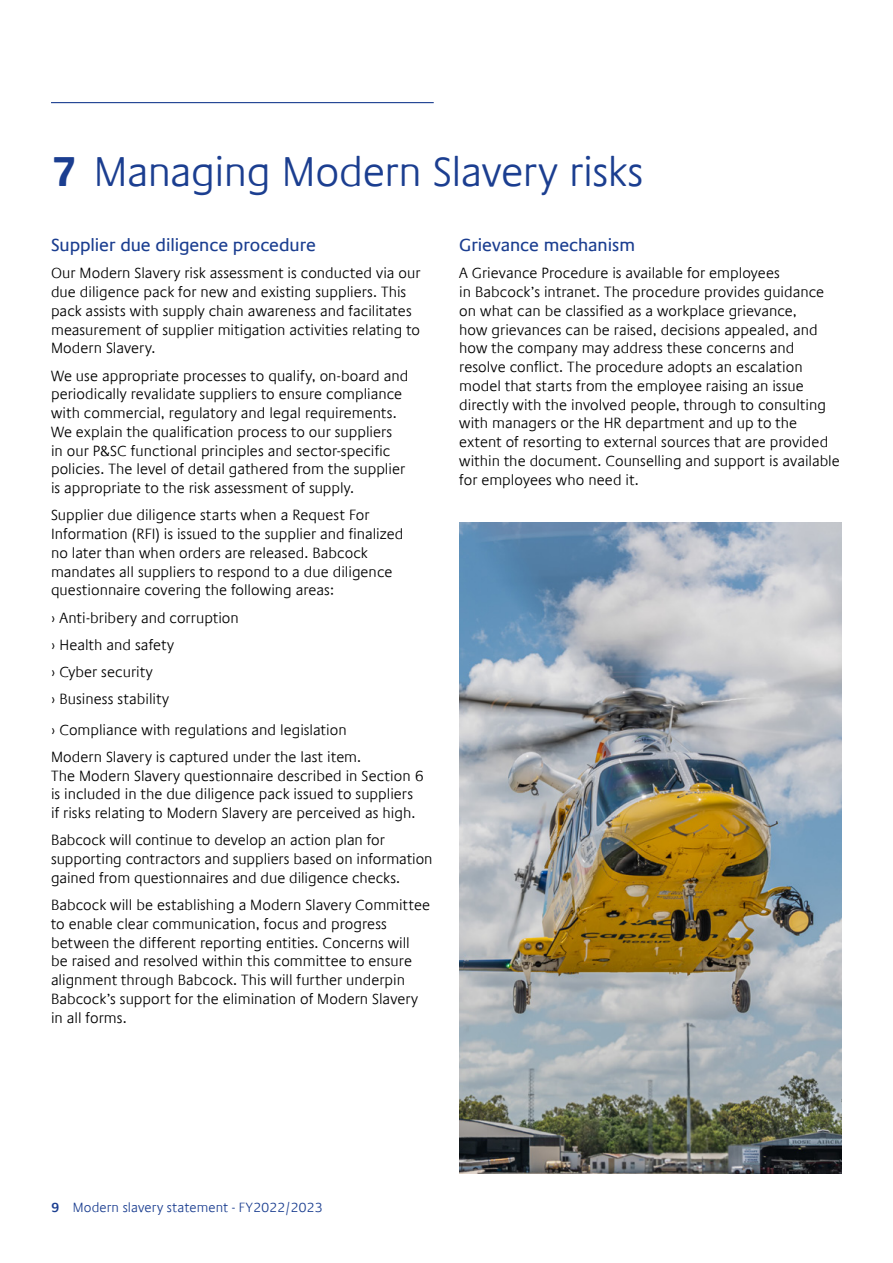
<style>
.page{position:relative;width:893px;height:1263px;background:#fff}
.page>*{position:absolute;margin:0;border:0;box-sizing:border-box;transform-origin:0 0}
.t1{font:300 42px "Praxis Com";letter-spacing:-.015em;color:#1b3e90}
.t2{font:18px "Praxis Com";letter-spacing:-.005em;color:#1b3e90}
.t3{font:300 15px/18.8px "Praxis Com";color:#000}
.t4{font:300 13.5px "Praxis Com";letter-spacing:.005em;color:#1b3e90}
.s1{font-weight:700}
.s2{font-weight:600}
</style>
<div class="page">
<img style="left:459px;top:523px;width:383px;height:651px">
<hr style="left:51px;top:102px;width:383px;height:1px;background:#1b3e90">
<h1 class="t1" style="left:51px;top:147px;width:594px"><span class="s1">7</span> Managing Modern Slavery risks</h1>
<p class="t2" style="left:51px;top:234px;width:266px">Supplier due diligence procedure</p>
<p class="t3" style="left:51px;top:264px;width:371px">Our Modern Slavery risk assessment is conducted via our due diligence pack for new and existing suppliers. This pack assists with supply chain awareness and facilitates measurement of supplier mitigation activities relating to Modern Slavery.</p>
<p class="t3" style="left:51px;top:366px;width:359px">We use appropriate processes to qualify, on-board and periodically revalidate suppliers to ensure compliance with commercial, regulatory and legal requirements.<br>We explain the qualification process to our suppliers<br>in our P&amp;SC functional principles and sector-specific policies. The level of detail gathered from the supplier is appropriate to the risk assessment of supply.</p>
<p class="t3" style="left:51px;top:506px;width:354px">Supplier due diligence starts when a Request For Information (RFI) is issued to the supplier and finalized no later than when orders are released. Babcock mandates all suppliers to respond to a due diligence questionnaire covering the following areas:</p>
<p class="t3" style="left:51px;top:604px;width:189px;line-height:27.3px">› Anti-bribery and corruption › Health and safety<br>› Cyber security<br>› Business stability</p>
<p class="t3" style="left:51px;top:716px;width:312px;line-height:27.3px">› Compliance with regulations and legislation<br>Modern Slavery is captured under the last item.</p>
<p class="t3" style="left:51px;top:766px;width:374px">The Modern Slavery questionnaire described in Section 6 is included in the due diligence pack issued to suppliers if risks relating to Modern Slavery are perceived as high.</p>
<p class="t3" style="left:51px;top:831px;width:383px">Babcock will continue to develop an action plan for supporting contractors and suppliers based on information gained from questionnaires and due diligence checks.</p>
<p class="t3" style="left:51px;top:896px;width:381px">Babcock will be establishing a Modern Slavery Committee to enable clear communication, focus and progress between the different reporting entities. Concerns will be raised and resolved within this committee to ensure alignment through Babcock. This will further underpin Babcock’s support for the elimination of Modern Slavery in all forms.</p>
<p class="t2" style="left:459px;top:234px;width:177px">Grievance mechanism</p>
<p class="t3" style="left:459px;top:264px;width:382px">A Grievance Procedure is available for employees<br>in Babcock’s intranet. The procedure provides guidance on what can be classified as a workplace grievance,<br>how grievances can be raised, decisions appealed, and how the company may address these concerns and resolve conflict. The procedure adopts an escalation model that starts from the employee raising an issue directly with the involved people, through to consulting with managers or the HR department and up to the extent of resorting to external sources that are provided within the document. Counselling and support is available for employees who need it.</p>
<p class="t4" style="left:51px;top:1199px;width:273px"><span class="s2">9</span> Modern slavery statement - FY2022/2023</p>
</div>
